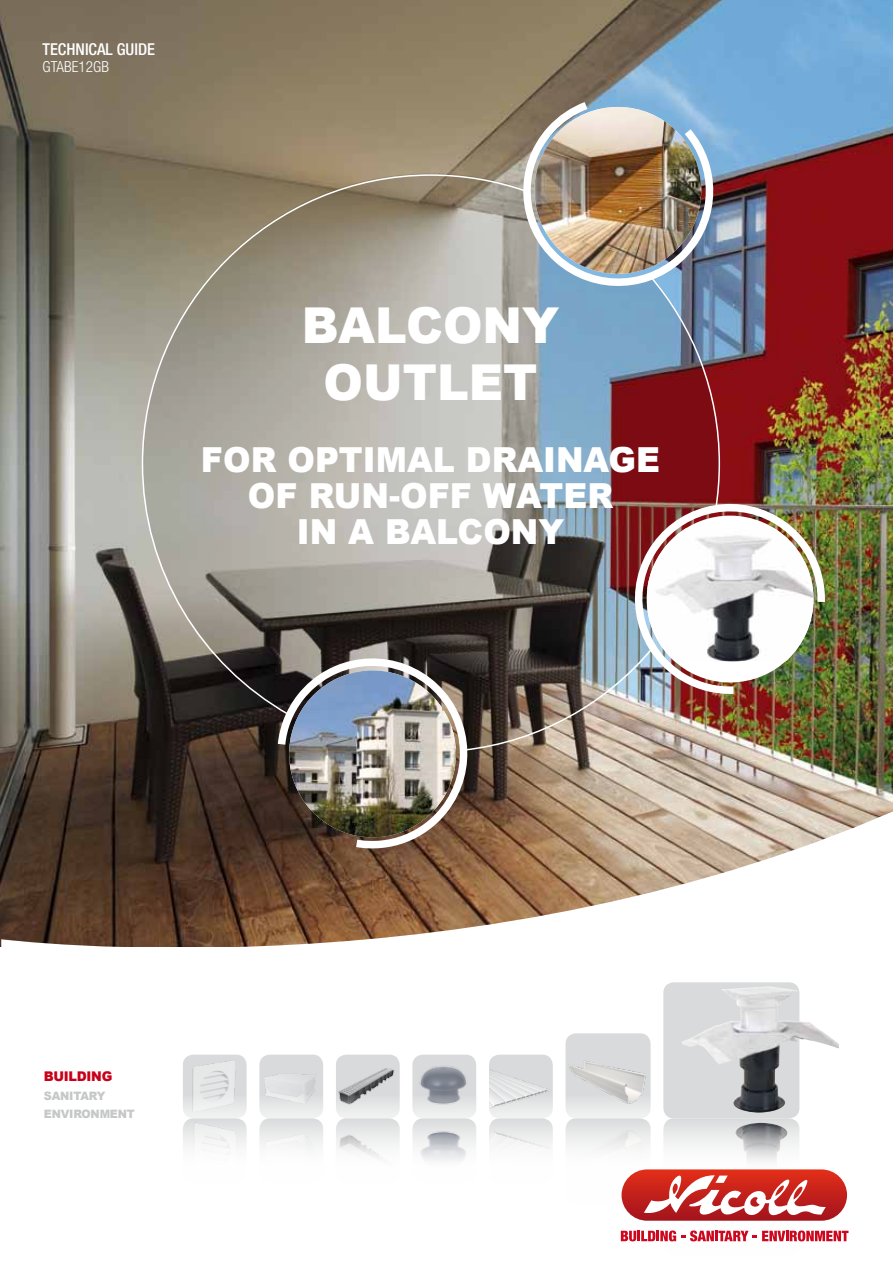
<style>
.page{position:relative;width:893px;height:1263px;background:#fff}
.page>*{position:absolute;margin:0;border:0;box-sizing:border-box;transform-origin:0 0}
.t1{font:900 49.5px/57px "Arial";color:#fff;text-align:center;scale:.96 1}
.t2{font:900 34.5px/36px "Arial";color:#fff;text-align:center;scale:.96 1}
.t3{font:500 condensed 16.35px "Helvetica Neue";color:#fff}
.t4{font:300 condensed 15.15px "Helvetica Neue";color:#fff}
.t5{font:900 13.35px "Arial";letter-spacing:-.02em;color:#c90019;scale:.96 1}
.t6{font:900 11.55px/18.3px "Arial";letter-spacing:-.02em;color:#c6c7c8;scale:.96 1}
</style>
<div class="page">
<img style="left:0;top:0;width:893px;height:946px">
<img style="left:506px;top:96px;width:222px;height:178px">
<img style="left:813px;top:484px;width:15px;height:213px">
<img style="left:273px;top:274px;width:540px;height:527px">
<svg style="left:141px;top:174px;width:387px;height:542px;background:#99958d"></svg>
<svg style="left:1px;top:801px;width:892px;height:294px"></svg>
<div style="left:259px;top:1054px;width:64px;height:64px;background:#d9dadb;border-radius:11px"></div>
<div style="left:336px;top:1054px;width:64px;height:64px;background:#d9dadb;border-radius:11px"></div>
<div style="left:489px;top:1054px;width:64px;height:64px;background:#d9dadb;border-radius:11px"></div>
<div style="left:412px;top:1054px;width:64px;height:64px;background:#d9dadb;border-radius:11px"></div>
<div style="left:566px;top:1033px;width:85px;height:85px;background:#d9dadb;border-radius:11px"></div>
<img style="left:183px;top:1055px;width:64px;height:40px">
<img style="left:259px;top:1065px;width:57px;height:30px">
<img style="left:412px;top:1061px;width:64px;height:34px">
<img style="left:338px;top:1068px;width:56px;height:27px">
<img style="left:489px;top:1070px;width:60px;height:25px">
<svg style="left:183px;top:1095px;width:615px;height:23px;fill:#eceded"></svg>
<div style="left:663px;top:982px;width:136px;height:136px;background:#d9dadb;border-radius:11px"></div>
<img style="left:566px;top:1052px;width:85px;height:56px">
<svg style="left:621px;top:1169px;width:226px;height:52px"></svg>
<svg style="left:621px;top:1230px;width:227px;height:11px"></svg>
<img style="left:682px;top:986px;width:125px;height:127px">
<p class="t3" style="left:43px;top:40px;width:114px">TECHNICAL GUIDE</p>
<p class="t4" style="left:43px;top:58px;width:68px">GTABE12GB</p>
<h1 class="t1" style="left:302px;top:295px;width:269px">BALCONY<br>OUTLET</h1>
<p class="t2" style="left:201px;top:440px;width:480px">FOR OPTIMAL DRAINAGE<br>OF RUN-OFF WATER<br>IN A BALCONY</p>
<p class="t5" style="left:44px;top:1067px;width:73px">BUILDING</p>
<p class="t6" style="left:44px;top:1086px;width:96px">SANITARY<br>ENVIRONMENT</p>
</div>
